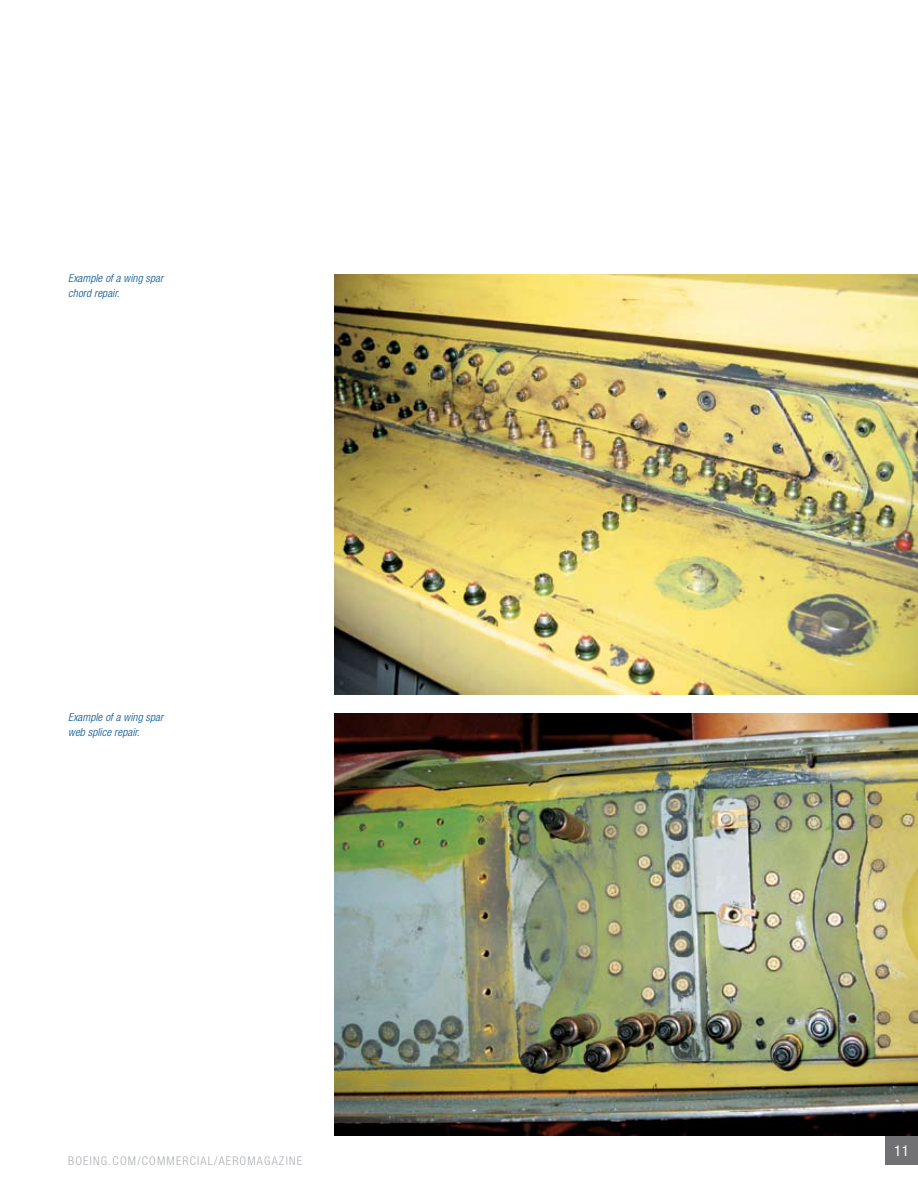
<style>
.page{position:relative;width:918px;height:1188px;background:#fff}
.page>*{position:absolute;margin:0;border:0;box-sizing:border-box;transform-origin:0 0}
.t1{font:condensed 15px "Helvetica Neue LT Std";color:#fff}
.t2{font:300 condensed 12px "Helvetica Neue LT Std";letter-spacing:.1em;color:#adafb2}
.t3{font:italic 300 condensed 11.25px/15px "Helvetica Neue LT Std";letter-spacing:.01em;color:#005295}
</style>
<div class="page">
<hr style="left:0;top:0;width:1px;height:1188px;background:#f2f6fa">
<div style="left:885px;top:1136px;width:33px;height:29px;background:#717073"></div>
<img style="left:334px;top:274px;width:584px;height:420px">
<img style="left:334px;top:713px;width:584px;height:423px">
<p class="t3" style="left:68px;top:271px;width:96px">Example of a wing spar chord repair.</p>
<p class="t3" style="left:68px;top:710px;width:96px">Example of a wing spar web splice repair.</p>
<p class="t2" style="left:68px;top:1153px;width:235px">BOEING.COM/COMMERCIAL/AEROMAGAZINE</p>
<h1 class="t1" style="left:894px;top:1142px;width:16px">11</h1>
</div>
